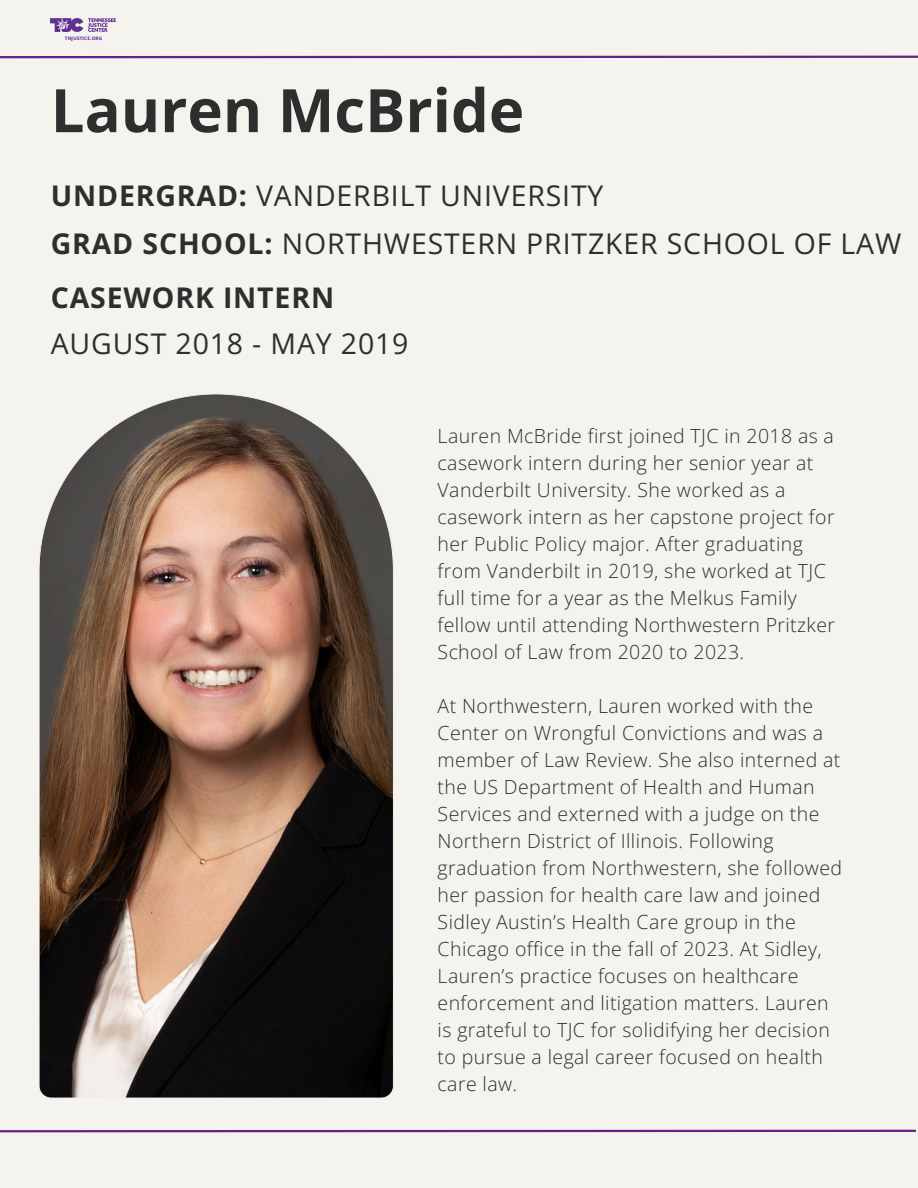
<style>
.page{position:relative;width:918px;height:1188px;background:#f4f3ee}
.page>*{position:absolute;margin:0;border:0;box-sizing:border-box;transform-origin:0 0}
.t1{font:700 60px "Open Sans";color:#2e2e2e}
.t2{font:28.5px/46.3px "Open Sans";letter-spacing:.03em;color:#2e2e2e}
.t3{font:300 19.5px/27px "Open Sans";letter-spacing:.02em;color:#2e2e2e}
.t4{font:700 4.65px "Open Sans";letter-spacing:.03em;color:#61218f}
.s1{font-weight:700}
</style>
<div class="page">
<img style="left:39px;top:394px;width:355px;height:704px">
<hr style="left:0;top:1130px;width:916px;height:2px;background:#61218f">
<hr style="left:0;top:56px;width:918px;height:2px;background:#61218f">
<img style="left:51px;top:18px;width:65px;height:14px">
<h3 class="t4" style="left:65px;top:35px;width:39px">TNJUSTICE.ORG</h3>
<p class="t1" style="left:51px;top:68px;width:475px">Lauren McBride</p>
<h2 class="t2" style="left:51px;top:171px;width:554px"><span class="s1">UNDERGRAD:</span> VANDERBILT UNIVERSITY</h2>
<p class="t2" style="left:51px;top:219px;width:852px"><span class="s1">GRAD SCHOOL:</span> NORTHWESTERN PRITZKER SCHOOL OF LAW</p>
<h1 class="t2" style="left:51px;top:274px;width:359px"><span class="s1">CASEWORK INTERN<br></span>AUGUST 2018 - MAY 2019</h1>
<h2 class="t3" style="left:438px;top:422px;width:399px">Lauren McBride first joined TJC in 2018 as a casework intern during her senior year at Vanderbilt University. She worked as a casework intern as her capstone project for her Public Policy major. After graduating from Vanderbilt in 2019, she worked at TJC full time for a year as the Melkus Family fellow until attending Northwestern Pritzker School of Law from 2020 to 2023.</h2>
<h2 class="t3" style="left:438px;top:692px;width:406px">At Northwestern, Lauren worked with the Center on Wrongful Convictions and was a member of Law Review. She also interned at the US Department of Health and Human Services and externed with a judge on the Northern District of Illinois. Following graduation from Northwestern, she followed her passion for health care law and joined Sidley Austin’s Health Care group in the Chicago office in the fall of 2023. At Sidley, Lauren’s practice focuses on healthcare enforcement and litigation matters. Lauren is grateful to TJC for solidifying her decision to pursue a legal career focused on health care law.</h2>
</div>
